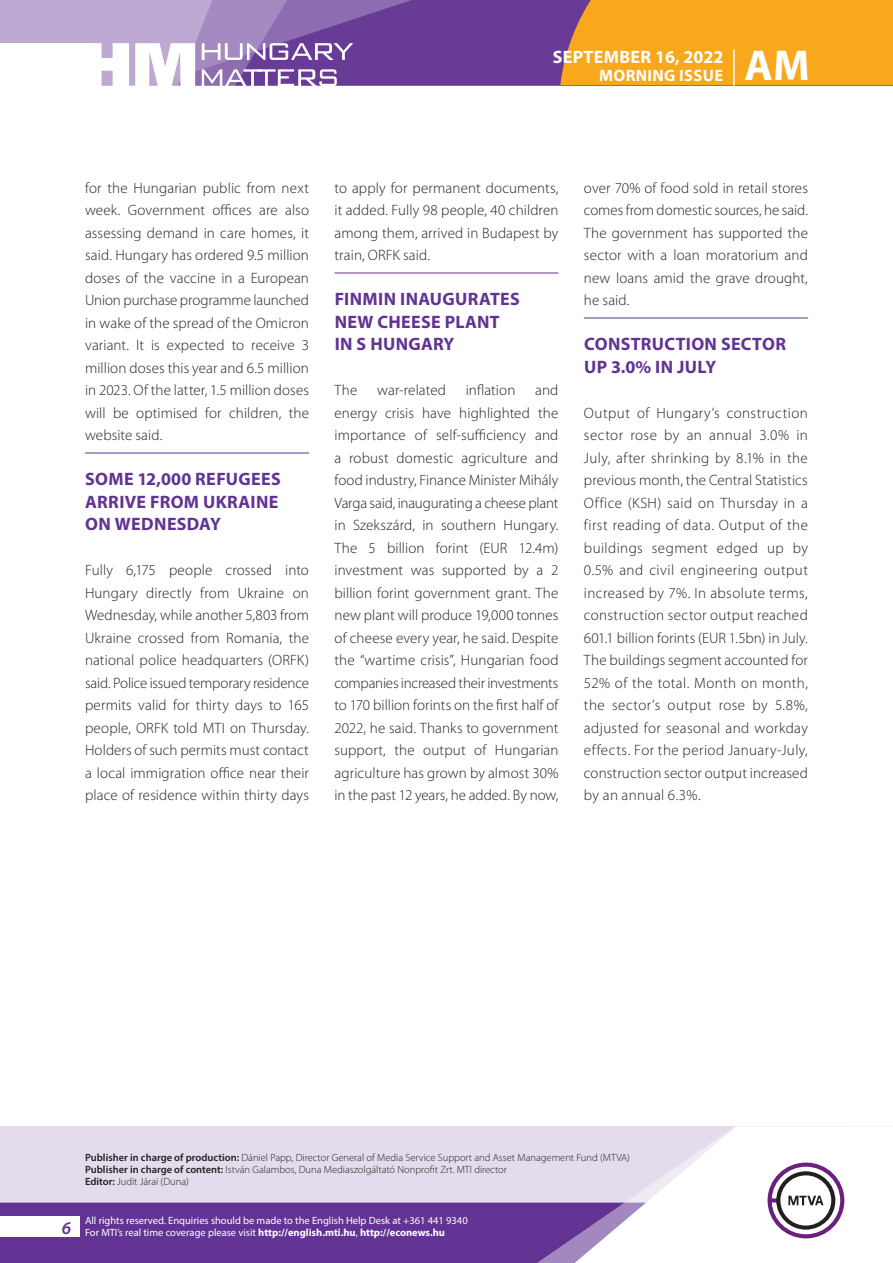
<style>
.page{position:relative;width:893px;height:1263px;background:#fff}
.page>*{position:absolute;margin:0;border:0;box-sizing:border-box;transform-origin:0 0}
.t1{font:700 43.35px "Myriad Pro";color:#fff}
._01_cimsor{font:700 18px/22.5px "Myriad Pro";letter-spacing:.015em;color:#623393}
.t2{font:700 18px "Myriad Pro";letter-spacing:.02em;color:#fff}
.t3{font:700 16.5px "Myriad Pro";letter-spacing:.02em;color:#fff}
._03_kenyer_szöveg-1{font:300 15px/22.5px "Myriad Pro";letter-spacing:.01em;color:#231f20;text-align:justify}
.t4{font:300 10.5px "Myriad Pro";color:#231f20}
.t5{font:10.5px/12px "Myriad Pro";color:#fff}
.s1{font-weight:600}
.s2{font-weight:700}
</style>
<div class="page">
<div style="left:0;top:1126px;width:893px;height:137px;background:#e4dcec"></div>
<div style="left:0;top:1202px;width:506px;height:61px;background:#623393"></div>
<svg style="left:506px;top:1202px;width:69px;height:61px;background:#6b3e99"></svg>
<svg style="left:575px;top:1126px;width:318px;height:137px"></svg>
<div style="left:0;top:1216px;width:79px;height:20px;background:#fff"></div>
<div style="left:0;top:0;width:893px;height:85px;background:#683b97"></div>
<div style="left:560px;top:0;width:333px;height:85px;background:#f9a71b"></div>
<hr style="left:733px;top:49px;width:2px;height:37px;background:#fff">
<svg style="left:0;top:0;width:479px;height:86px"></svg>
<hr style="left:85px;top:453px;width:224px;height:1px;background:#623393">
<hr style="left:334px;top:273px;width:224px;height:1px;background:#623393">
<hr style="left:584px;top:318px;width:224px;height:1px;background:#623393">
<p class="t2" style="left:553px;top:45px;width:172px">September 16, 2022</p>
<p class="t3" style="left:599px;top:65px;width:124px">MORNING ISSUE</p>
<h1 class="t1" style="left:745px;top:37px;width:67px">AM</h1>
<p class="_03_kenyer_szöveg-1" style="left:85px;top:176px;width:225px">for the Hungarian public from next week. Government offices are also assessing demand in care homes, it said. Hungary has ordered 9.5 million doses of the vaccine in a European Union purchase programme launched in wake of the spread of the Omicron variant. It is expected to receive 3 million doses this year and 6.5 million in 2023. Of the latter, 1.5 million doses will be optimised for children, the website said.</p>
<p class="_01_cimsor" style="left:85px;top:467px;width:197px">SOME 12,000 RE FUGEES<br>ARRIVE FROM UKRAINE<br>ON WEDNESDAY</p>
<p class="_03_kenyer_szöveg-1" style="left:85px;top:559px;width:225px">Fully 6,175 people crossed into Hungary directly from Ukraine on Wednesday, while another 5,803 from Ukraine crossed from Romania, the national police headquarters (ORFK) said. Police issued temporary residence permits valid for thirty days to 165 people, ORFK told MTI on Thursday.<br>Holders of such permits must contact a local immigration office near their place of residence within thirty days</p>
<p class="_03_kenyer_szöveg-1" style="left:334px;top:176px;width:225px">to apply for permanent documents, it added. Fully 98 people, 40 children among them, arrived in Budapest by train, ORFK said.</p>
<p class="_01_cimsor" style="left:335px;top:287px;width:187px">FINMIN INAUGURATES<br>NEW CHEESE PLANT<br>IN S HUNGARY</p>
<p class="_03_kenyer_szöveg-1" style="left:334px;top:379px;width:24px">The</p>
<p class="_03_kenyer_szöveg-1" style="left:377px;top:379px;width:70px">war-related</p>
<p class="_03_kenyer_szöveg-1" style="left:466px;top:379px;width:51px">inflation</p>
<p class="_03_kenyer_szöveg-1" style="left:334px;top:379px;width:225px;text-indent:201px">and energy crisis have highlighted the importance of self-sufficiency and a robust domestic agriculture and food industry, Finance Minister Mihály Varga said, inaugurating a cheese plant in Szekszárd, in southern Hungary.<br>The 5 billion forint (EUR 12.4m) investment was supported by a 2 billion forint government grant. The new plant will produce 19,000 tonnes of cheese every year, he said. Despite the “wartime crisis”, Hungarian food companies increased their investments to 170 billion forints on the first half of 2022, he said. Thanks to government support, the output of Hungarian agriculture has grown by almost 30% in the past 12 years, he added. By now,</p>
<p class="_03_kenyer_szöveg-1" style="left:584px;top:176px;width:225px">over 70% of food sold in retail stores comes from domestic sources, he said.<br>The government has supported the sector with a loan moratorium and new loans amid the grave drought, he said.</p>
<p class="_01_cimsor" style="left:584px;top:332px;width:202px">CONSTRUCTION SECTOR<br>UP 3.0% IN JULY</p>
<p class="_03_kenyer_szöveg-1" style="left:584px;top:401px;width:225px">Output of Hungary’s construction sector rose by an annual 3.0% in July, after shrinking by 8.1% in the previous month, the Central Statistics Office (KSH) said on Thursday in a first reading of data. Output of the buildings segment edged up by 0.5% and civil engineering output increased by 7%. In absolute terms, construction sector output reached 601.1 billion forints (EUR 1.5bn) in July.<br>The buildings segment accounted for 52% of the total. Month on month, the sector’s output rose by 5.8%, adjusted for seasonal and workday effects. For the period January-July, construction sector output increased by an annual 6.3%.</p>
<p class="t4" style="left:85px;top:1151px;width:546px"><span class="s1">Publisher in charge of production:</span> Dániel Papp, Director General of Media Service Support and Asset Management Fund (MTVA)</p>
<p class="t4" style="left:85px;top:1163px;width:423px"><span class="s1">Publisher in charge of content:</span> István Galambos, Duna Mediaszolgáltató Nonprofit Zrt. MTI director</p>
<p class="t4" style="left:85px;top:1175px;width:105px"><span class="s1">Editor:</span> Judit Járai (Duna)</p>
<p class="t5" style="left:62px;top:1214px;width:407px;text-indent:23px">All rights reserved. Enquiries should be made to the English Help Desk at +361 441 9340<br><sup>6</sup> For MTI’s real time coverage please visit <span class="s2">http://english.mti.hu</span>, <span class="s2">http://econews.hu</span></p>
</div>
